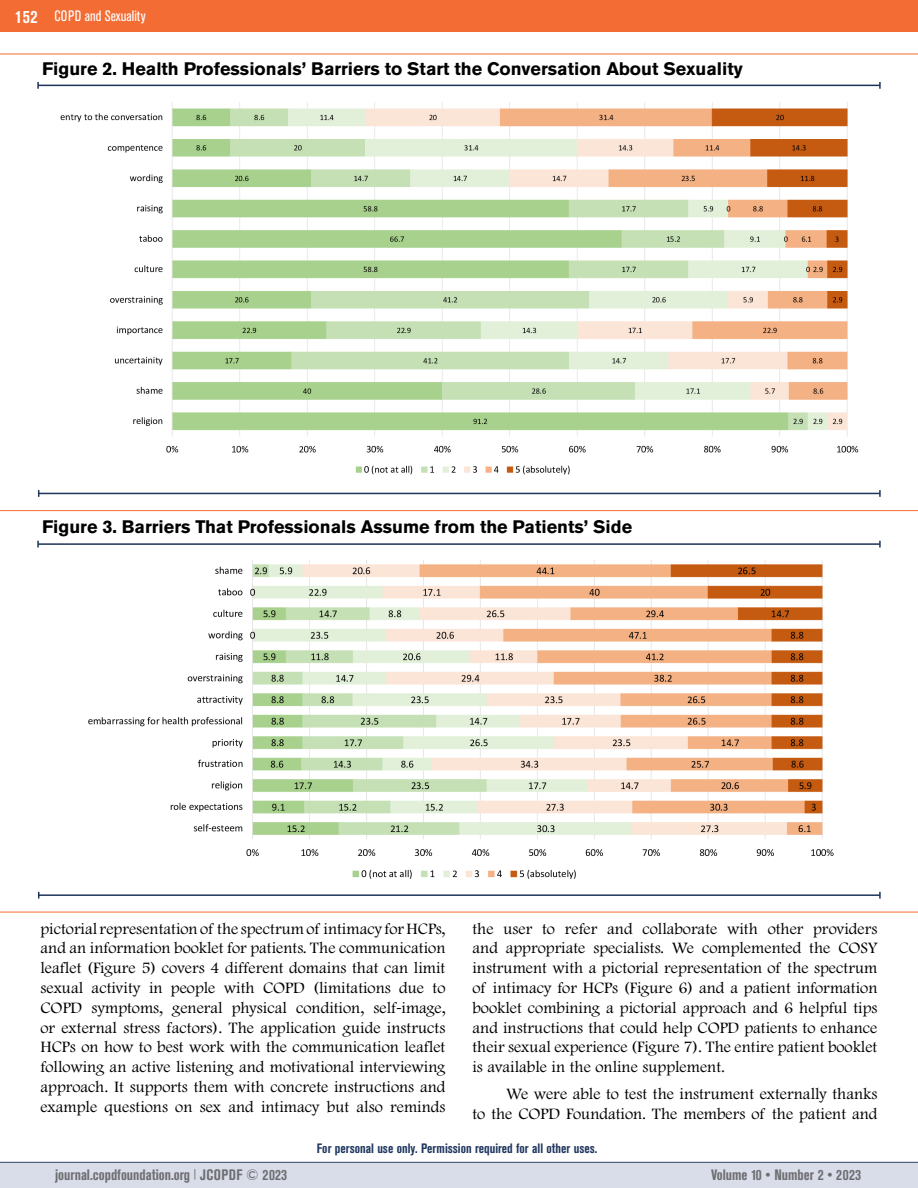
<style>
.page{position:relative;width:918px;height:1188px;background:#fff}
.page>*{position:absolute;margin:0;border:0;box-sizing:border-box;transform-origin:0 0}
.t1{font:700 18px "Akzidenz Grotesk BE";color:#000}
.t2{font:300 16.5px/19.8px "Footlight MT Pro";color:#000;text-align:justify}
.t3{font:700 condensed 15px "Akzidenz Grotesk BE";color:#6d6e71}
.t4{font:condensed 15px "Akzidenz Grotesk BE";color:#fff}
.t5{font:700 condensed 13.5px "Akzidenz Grotesk BE";color:#213861}
.s1{font-weight:700;font-size:18px}
.s2{font-family:"Myriad Pro";font-weight:400}
</style>
<div class="page">
<div style="left:0;top:1162px;width:918px;height:26px;background:#d9dce9"></div>
<div style="left:0;top:0;width:918px;height:32px;background:#f36c33"></div>
<hr style="left:0;top:1162px;width:918px;height:1px;background:#34416b">
<hr style="left:38px;top:85px;width:842px;height:1px;background:#1e345a">
<svg style="left:37px;top:82px;width:2px;height:7px"></svg>
<svg style="left:879px;top:82px;width:2px;height:7px"></svg>
<hr style="left:39px;top:493px;width:841px;height:1px;background:#1e345a">
<svg style="left:879px;top:490px;width:2px;height:7px"></svg>
<hr style="left:0;top:54px;width:918px;height:1px;background:#f36c31">
<img style="left:60px;top:102px;width:799px;height:373px">
<hr style="left:0;top:510px;width:918px;height:1px;background:#f36c31">
<img style="left:88px;top:560px;width:746px;height:320px">
<hr style="left:38px;top:543px;width:842px;height:2px;background:#1e345a">
<hr style="left:39px;top:894px;width:841px;height:2px;background:#1e345a">
<svg style="left:879px;top:892px;width:2px;height:7px"></svg>
<hr style="left:0;top:912px;width:918px;height:1px;background:#f36c31">
<p class="t4" style="left:15px;top:8px;width:132px"><span class="s1">152</span> COPD and Sexuality</p>
<p class="t1" style="left:42px;top:58px;width:702px">Figure 2. Health Professionals’ Barriers to Start the Conversation About Sexuality</p>
<p class="t1" style="left:42px;top:517px;width:592px">Figure 3. Barriers That Professionals Assume from the Patients’ Side</p>
<p class="t2" style="left:40px;top:919px;width:407px">pictorial representation of the spectrum of intimacy for HCPs, and an information booklet for patients. The communication leaflet (Figure 5) covers 4 different domains that can limit sexual activity in people with COPD (limitations due to COPD symptoms, general physical condition, self<span class="s2">-</span>image, or external stress factors). The application guide instructs HCPs on how to best work with the communication leaflet following an active listening and motivational interviewing approach. It supports them with concrete instructions and example questions on sex and intimacy but also reminds</p>
<p class="t2" style="left:473px;top:919px;width:407px">the user to refer and collaborate with other providers and appropriate specialists. We complemented the COSY instrument with a pictorial representation of the spectrum of intimacy for HCPs (Figure 6) and a patient information booklet combining a pictorial approach and 6 helpful tips and instructions that could help COPD patients to enhance their sexual experience (Figure 7). The entire patient booklet is available in the online supplement.</p>
<p class="t2" style="left:473px;top:1084px;width:407px;text-align:right">We were able to test the instrument externally thanks<br>to the COPD Foundation. The members of the patient and</p>
<p class="t5" style="left:317px;top:1141px;width:282px">For personal use only. Permission required for all other uses.</p>
<p class="t3" style="left:55px;top:1166px;width:234px">journal.copdfoundation.org <sup>|</sup> JCOPDF © 2023</p>
<p class="t3" style="left:711px;top:1166px;width:151px">Volume 10 • Number 2 • 2023</p>
</div>
